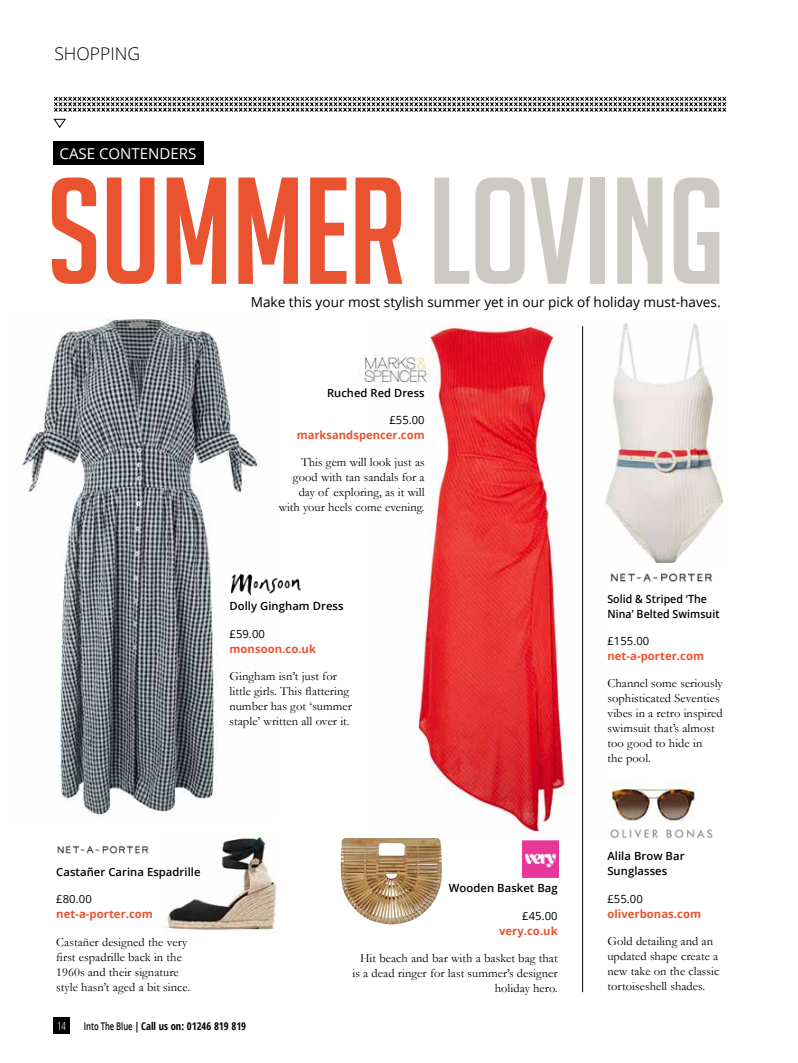
<style>
.page{position:relative;width:798px;height:1063px;background:#fff}
.page>*{position:absolute;margin:0;border:0;box-sizing:border-box;transform-origin:0 0}
.t1{font:148px "Big Noodle Titling";letter-spacing:-.01em;color:#ea5330}
.t2{font:300 17.5px "Open Sans";color:#000}
.t3{font:15px "Open Sans";color:#fff}
.t4{font:13.75px "Open Sans";color:#000}
.t5{font:12.5px/15px "Garamond";letter-spacing:.005em;color:#000}
.t6{font:600 11.25px/15px "Open Sans";letter-spacing:.005em;color:#000}
.t7{font:700 11.25px "Open Sans";letter-spacing:.005em;color:#ea5330}
.t8{font:11.25px "Open Sans";letter-spacing:.005em;color:#000}
.t9{font:600 11.25px/15px "Open Sans";letter-spacing:.005em;color:#000;scale:.94 1}
.t10{font:300 condensed 11.12px "Open Sans";color:#fff}
.t11{font:700 condensed 10.62px "Open Sans";color:#000}
.s1{color:#cdcac5}
.s2{font-weight:600;font-stretch:normal}
.s3{font-weight:300}
</style>
<div class="page">
<div style="left:53px;top:1018px;width:17px;height:16px;background:#000"></div>
<img style="left:606px;top:324px;width:118px;height:238px">
<img style="left:164px;top:832px;width:113px;height:100px">
<img style="left:416px;top:321px;width:168px;height:517px">
<img style="left:18px;top:318px;width:241px;height:498px">
<div style="left:53px;top:142px;width:151px;height:23px;background:#000"></div>
<img style="left:232px;top:575px;width:68px;height:20px">
<img style="left:57px;top:845px;width:92px;height:9px">
<img style="left:610px;top:573px;width:102px;height:9px">
<img style="left:359px;top:354px;width:71px;height:28px">
<img style="left:610px;top:829px;width:103px;height:10px">
<svg style="left:53px;top:118px;width:13px;height:10px"></svg>
<svg style="left:54px;top:97px;width:672px;height:15px"></svg>
<img style="left:609px;top:782px;width:88px;height:40px">
<img style="left:340px;top:838px;width:50px;height:87px">
<hr style="left:582px;top:326px;width:1px;height:666px;background:#000">
<img style="left:522px;top:841px;width:36px;height:37px">
<h2 class="t2" style="left:54px;top:42px;width:87px">SHOPPING</h2>
<p class="t3" style="left:60px;top:143px;width:138px">CASE CONTENDERS</p>
<h1 class="t1" style="left:47px;top:152px;width:679px">SUMMER <span class="s1">LOVING</span></h1>
<p class="t4" style="left:250px;top:293px;width:471px">Make this your most stylish summer yet in our pick of holiday must-haves.</p>
<p class="t6" style="left:327px;top:385px;width:99px">Ruched Red Dress</p>
<p class="t8" style="left:389px;top:412px;width:37px">£55.00</p>
<p class="t7" style="left:296px;top:427px;width:129px">marksandspencer.com</p>
<p class="t5" style="left:278px;top:455px;width:147px;text-align:right">This gem will look just as good with tan sandals for a day of exploring, as it will with your heels come evening.</p>
<p class="t6" style="left:229px;top:599px;width:115px">Dolly Gingham Dress</p>
<p class="t8" style="left:229px;top:626px;width:37px">£59.00</p>
<p class="t7" style="left:229px;top:641px;width:88px">monsoon.co.uk</p>
<p class="t5" style="left:229px;top:669px;width:124px">Gingham isn’t just for little girls. This flattering number has got ‘summer staple’ written all over it.</p>
<p class="t6" style="left:56px;top:864px;width:146px">Castañer Carina Espadrille</p>
<p class="t8" style="left:56px;top:891px;width:37px">£80.00</p>
<p class="t7" style="left:56px;top:906px;width:98px">net-a-porter.com</p>
<p class="t5" style="left:56px;top:934px;width:135px">Castañer designed the very first espadrille back in the<br>1960s and their signature style hasn’t aged a bit since.</p>
<p class="t6" style="left:448px;top:881px;width:110px">Wooden Basket Bag</p>
<p class="t8" style="left:522px;top:908px;width:37px">£45.00</p>
<p class="t7" style="left:499px;top:923px;width:60px">very.co.uk</p>
<p class="t5" style="left:352px;top:951px;width:206px;text-align:right">Hit beach and bar with a basket bag that is a dead ringer for last summer’s designer holiday hero.</p>
<p class="t10" style="left:57px;top:1018px;width:10px">14</p>
<p class="t11" style="left:84px;top:1019px;width:164px"><span class="s2">Into The Blue</span><span class="s3">|</span>Call us on: 01246 819 819</p>
<p class="t9" style="left:607px;top:591px;width:121px">Solid &amp; Striped ‘The<br>Nina’ Belted Swimsuit</p>
<p class="t8" style="left:607px;top:633px;width:43px">£155.00</p>
<p class="t7" style="left:607px;top:648px;width:98px">net-a-porter.com</p>
<p class="t5" style="left:607px;top:676px;width:117px">Channel some seriously sophisticated Seventies vibes in a retro inspired swimsuit that’s almost too good to hide in<br>the pool.</p>
<p class="t6" style="left:607px;top:848px;width:79px">Alila Brow Bar<br>Sunglasses</p>
<p class="t8" style="left:607px;top:891px;width:37px">£55.00</p>
<p class="t7" style="left:607px;top:906px;width:95px">oliverbonas.com</p>
<p class="t5" style="left:607px;top:933px;width:113px">Gold detailing and an updated shape create a new take on the classic tortoiseshell shades.</p>
</div>
